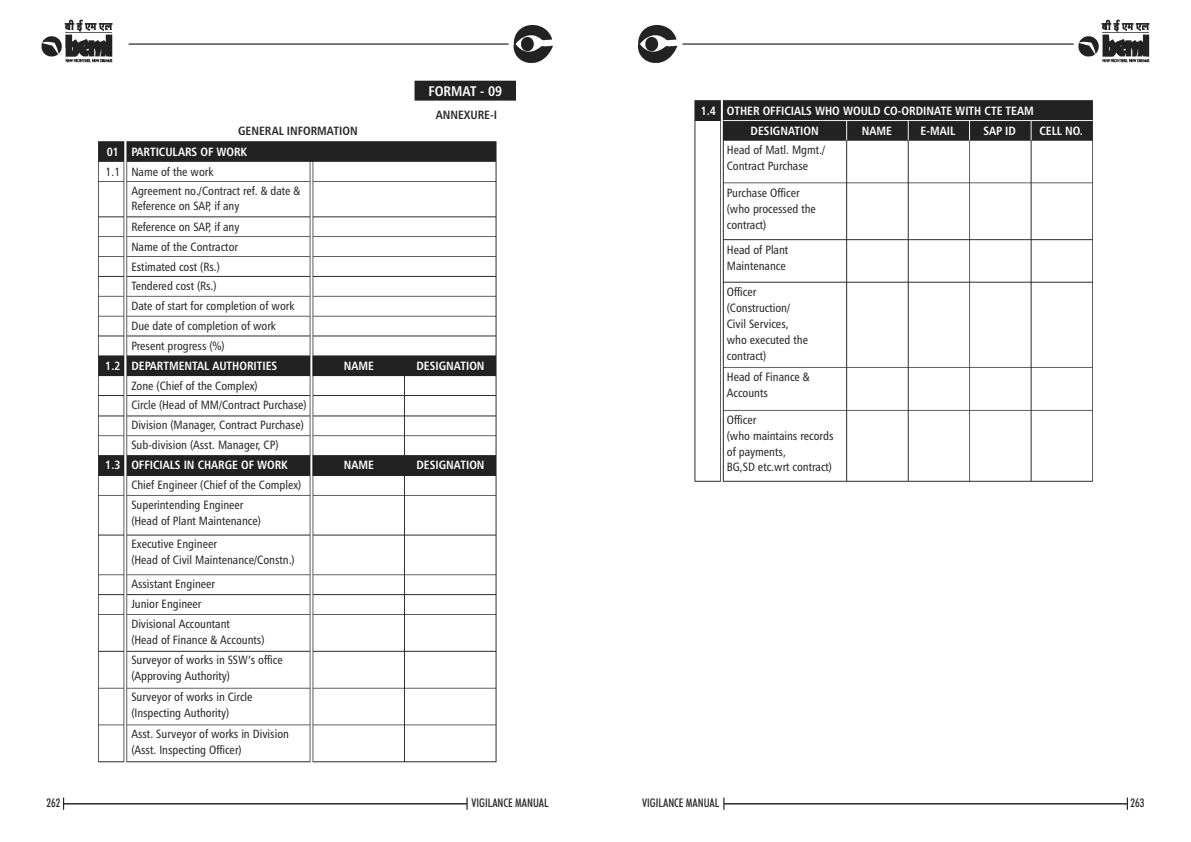
<style>
.page{position:relative;width:1191px;height:842px;background:#fff}
.page>*{position:absolute;margin:0;border:0;box-sizing:border-box;transform-origin:0 0}
.t1{font:14px "Humanist 777 BT Bold Condensed B";color:#fff}
.t2{font:12px/15.9px "Humanist 777 BT Roman Condensed B";color:#2b2929}
.t3{font:12px/19.8px "Humanist 777 BT Bold Condensed B";color:#fff}
.t4{font:500 condensed 12px "Futura BT";color:#2b2929}
.t5{font:12px "Humanist 777 BT Bold Condensed B";color:#2b2929}
</style>
<div class="page">
<img style="left:41px;top:19px;width:1109px;height:791px">
<p class="t3" style="left:107px;top:143px;width:14px">01</p>
<p class="t5" style="left:238px;top:126px;width:121px">GENERAL INFORMATION</p>
<p class="t3" style="left:131px;top:143px;width:117px">PARTICULARS OF WORK</p>
<p class="t2" style="left:131px;top:163px;width:171px;line-height:19.8px;text-indent:-26px">1.1 Name of the work<br>Agreement no./Contract ref. &amp; date &amp;</p>
<p class="t2" style="left:131px;top:196px;width:110px;line-height:21px">Reference on SAP, if any<br>Reference on SAP, if any</p>
<p class="t2" style="left:131px;top:238px;width:165px;line-height:19.8px">Name of the Contractor<br>Estimated cost (Rs.)<br>Tendered cost (Rs.)<br>Date of start for completion of work<br>Due date of completion of work<br>Present progress (%)</p>
<p class="t2" style="left:131px;top:378px;width:128px">Zone (Chief of the Complex)</p>
<p class="t3" style="left:105px;top:357px;width:17px">1.2</p>
<p class="t3" style="left:131px;top:357px;width:147px">DEPARTMENTAL AUTHORITIES</p>
<p class="t2" style="left:131px;top:398px;width:177px">Circle (Head of MM/Contract Purchase)</p>
<p class="t3" style="left:105px;top:456px;width:17px">1.3</p>
<p class="t2" style="left:131px;top:416px;width:174px;line-height:19.8px">Division (Manager, Contract Purchase)<br>Sub-division (Asst. Manager, CP)</p>
<p class="t3" style="left:131px;top:456px;width:158px">OFFICIALS IN CHARGE OF WORK</p>
<p class="t2" style="left:131px;top:478px;width:171px">Chief Engineer (Chief of the Complex)</p>
<p class="t2" style="left:131px;top:498px;width:131px">Superintending Engineer (Head of Plant Maintenance)</p>
<p class="t2" style="left:131px;top:537px;width:165px">Executive Engineer<br>(Head of Civil Maintenance/Constn.)</p>
<p class="t2" style="left:131px;top:575px;width:100px;line-height:19.9px">Assistant Engineer<br>Junior Engineer<br>Divisional Accountant</p>
<p class="t2" style="left:131px;top:630px;width:153px;line-height:20.4px">(Head of Finance &amp; Accounts)<br>Surveyor of works in SSW’s office</p>
<p class="t2" style="left:131px;top:666px;width:123px;line-height:20.9px">(Approving Authority)<br>Surveyor of works in Circle</p>
<p class="t2" style="left:131px;top:703px;width:159px;line-height:20.9px">(Inspecting Authority)<br>Asst. Surveyor of works in Division</p>
<p class="t2" style="left:131px;top:742px;width:112px">(Asst. Inspecting Officer)</p>
<p class="t3" style="left:344px;top:357px;width:32px">NAME</p>
<p class="t3" style="left:344px;top:456px;width:32px">NAME</p>
<p class="t1" style="left:428px;top:85px;width:75px">FORMAT - 09</p>
<p class="t5" style="left:436px;top:110px;width:63px">ANNEXURE-I</p>
<p class="t3" style="left:416px;top:357px;width:70px">DESIGNATION</p>
<p class="t3" style="left:416px;top:456px;width:70px">DESIGNATION</p>
<p class="t3" style="left:750px;top:102px;width:285px;text-indent:-50px">1.4 OTHER OFFICIALS WHO WOULD CO-ORDINATE WITH CTE TEAM<br>DESIGNATION</p>
<p class="t3" style="left:861px;top:122px;width:32px">NAME</p>
<p class="t3" style="left:920px;top:122px;width:36px">E-MAIL</p>
<p class="t3" style="left:983px;top:122px;width:34px">SAP ID</p>
<p class="t3" style="left:1039px;top:122px;width:45px">CELL NO.</p>
<p class="t2" style="left:727px;top:143px;width:100px">Head of Matl. Mgmt./<br>Contract Purchase</p>
<p class="t2" style="left:727px;top:186px;width:91px">Purchase Officer (who processed the contract)</p>
<p class="t2" style="left:727px;top:243px;width:63px">Head of Plant<br>Maintenance</p>
<p class="t2" style="left:727px;top:285px;width:83px">Officer (Construction/<br>Civil Services, who executed the contract)</p>
<p class="t2" style="left:727px;top:370px;width:84px">Head of Finance &amp;<br>Accounts</p>
<p class="t2" style="left:727px;top:413px;width:108px">Officer<br>(who maintains records of payments,<br>BG,SD etc.wrt contract)</p>
<p class="t4" style="left:47px;top:798px;width:15px">262</p>
<p class="t4" style="left:471px;top:798px;width:79px">VIGILANCE MANUAL</p>
<p class="t4" style="left:642px;top:798px;width:79px">VIGILANCE MANUAL</p>
<p class="t4" style="left:1130px;top:798px;width:15px">263</p>
</div>
